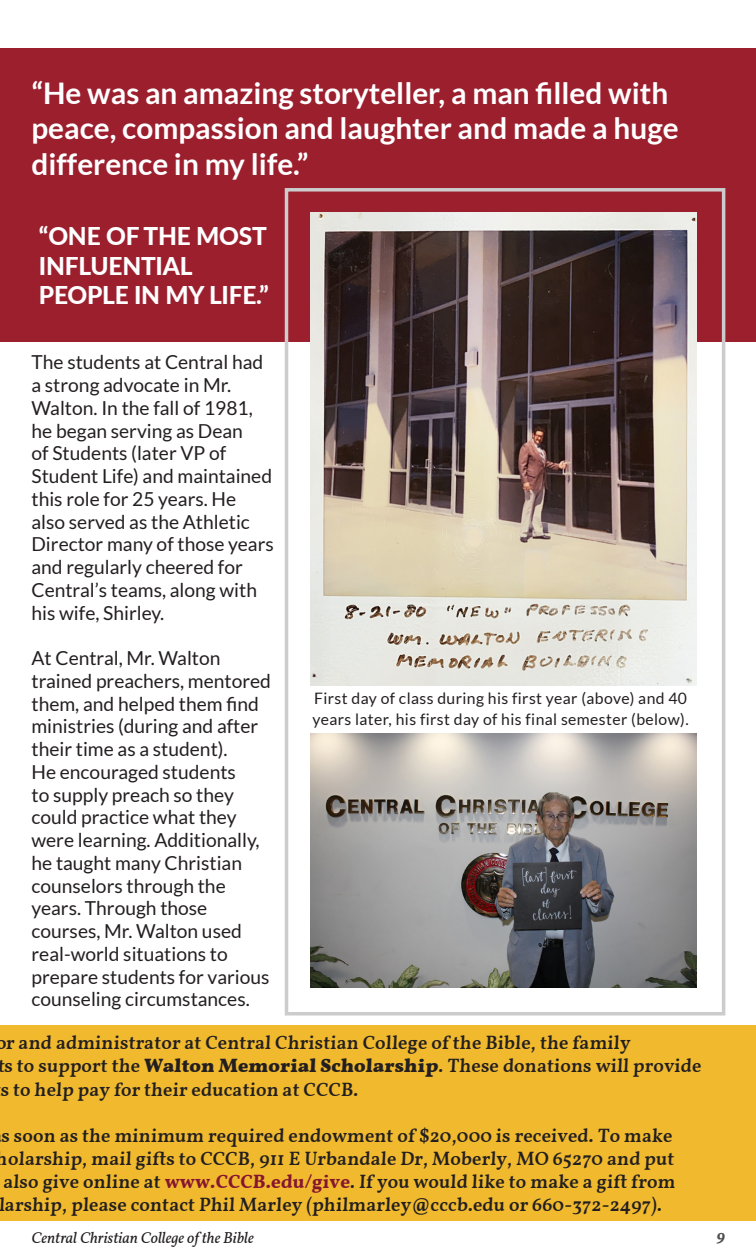
<style>
.page{position:relative;width:756px;height:1260px;background:#fff}
.page>*{position:absolute;margin:0;border:0;box-sizing:border-box;transform-origin:0 0}
.t1{font:700 29.75px/35.7px "Lato";color:#fff}
.t2{font:800 24.5px/29.4px "Lato";letter-spacing:-.01em;color:#fff}
.t3{font:19.25px/22.8px "Lato";color:#231f20}
.t4{font:600 19.25px/23.1px "Vollkorn";color:#231f20}
.t5{font:15.75px/21px "Lato";letter-spacing:.025em;color:#231f20}
.t6{font:italic 15.75px "Vollkorn";color:#231f20}
.t7{font:italic 700 15.75px "Vollkorn";color:#4d4d4d}
.s1{font-weight:900}
.s2{font-weight:700;color:#861530}
</style>
<div class="page">
<div style="left:0;top:1025px;width:756px;height:196px;background:#f0b92e"></div>
<div style="left:0;top:48px;width:756px;height:294px;background:#9c1f2e"></div>
<div style="left:285px;top:188px;width:440px;height:828px;border:4px solid #ccc"></div>
<img style="left:310px;top:212px;width:386px;height:474px">
<img style="left:310px;top:733px;width:386px;height:255px">
<p class="t1" style="left:32px;top:75px;width:649px">“He was an amazing storyteller, a man filled with peace, compassion and laughter and made a huge difference in my life.”</p>
<p class="t2" style="left:39px;top:221px;width:231px">“ONE OF THE MOST<br>INFLUENTIAL<br>PEOPLE IN MY LIFE.”</p>
<p class="t3" style="left:32px;top:351px;width:244px">The students at Central had a strong advocate in Mr.<br>Walton. In the fall of 1981, he began serving as Dean<br>of Students (later VP of<br>Student Life) and maintained this role for 25 years. He also served as the Athletic<br>Director many of those years and regularly cheered for<br>Central’s teams, along with his wife, Shirley.</p>
<p class="t3" style="left:32px;top:647px;width:241px">At Central, Mr. Walton trained preachers, mentored them, and helped them find ministries (during and after their time as a student).<br>He encouraged students<br>to supply preach so they could practice what they were learning. Additionally, he taught many Christian counselors through the years. Through those courses, Mr. Walton used real-world situations to prepare students for various counseling circumstances.</p>
<p class="t5" style="left:312px;top:687px;width:378px">First day of class during his first year (above) and 40 years later, his first day of his final semester (below).</p>
<p class="t4" style="left:-5px;top:1032px;width:709px">or and administrator at Central Christian College of the Bible, the family<br>ts to support the <span class="s1">Walton Memorial Scholarship</span>. These donations will provide s to help pay for their education at CCCB.</p>
<p class="t4" style="left:-4px;top:1124px;width:683px;text-align:center">s soon as the minimum required endowment of $20,000 is received. To make holarship, mail gifts to CCCB, 911 E Urbandale Dr, Moberly, MO 65270 and put also give online at <span class="s2">www.CCCB.edu/give</span>. If you would like to make a gift from larship, please contact Phil Marley (philmarley@cccb.edu or 660-372-2497).</p>
<p class="t6" style="left:31px;top:1226px;width:224px">Central Christian College of the Bible</p>
<p class="t7" style="left:716px;top:1224px;width:10px">9</p>
</div>
